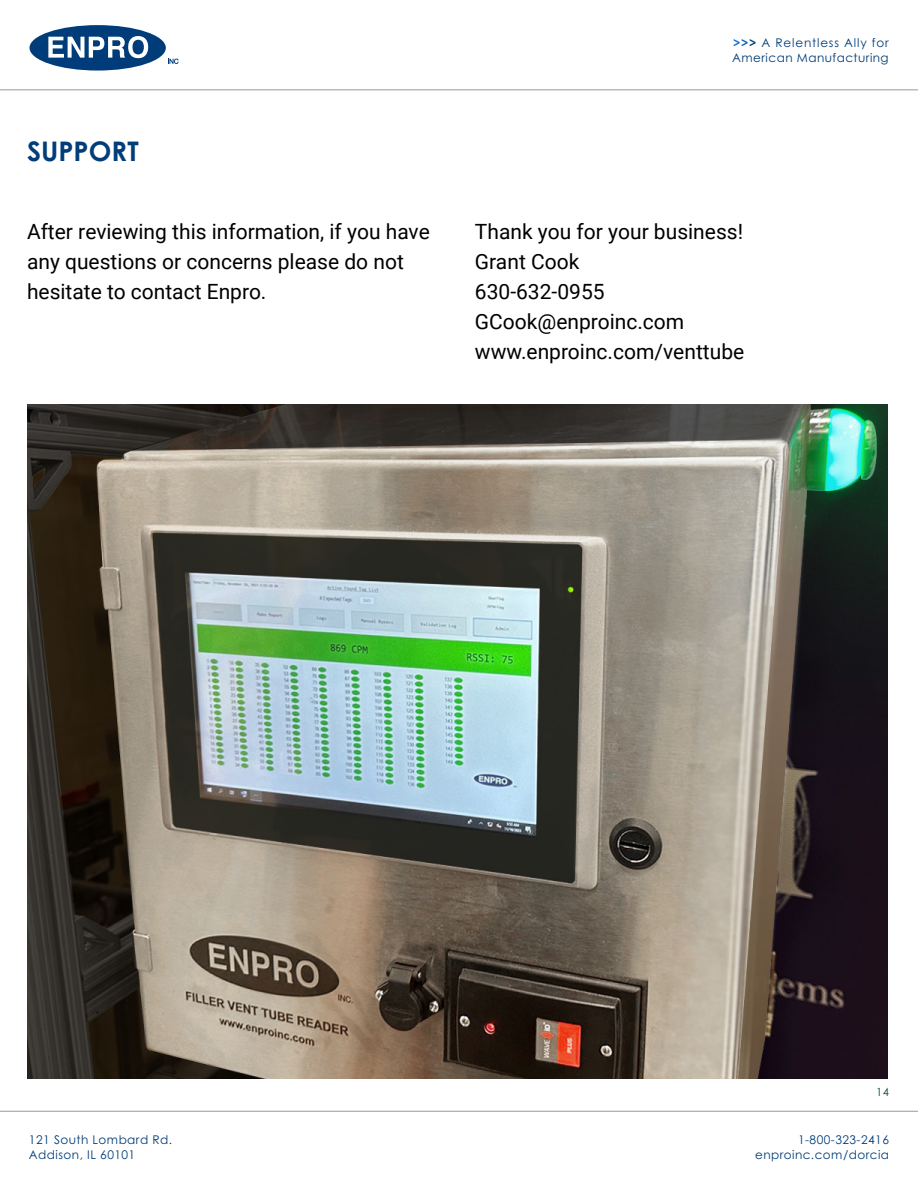
<style>
.page{position:relative;width:918px;height:1188px;background:#fff}
.page>*{position:absolute;margin:0;border:0;box-sizing:border-box;transform-origin:0 0}
.t1{font:700 27px "Century Gothic Pro";color:#003d79}
.t2{font:21px/30px "Roboto";color:#000}
.t3{font:12px/15px "Century Gothic Pro";letter-spacing:.04em;color:#003d79}
.t4{font:11.25px "Century Gothic Pro";color:#184749}
.s1{font-weight:700;color:#016fdb}
.s2{font-weight:700;color:#0161c0}
.s3{font-weight:700}
</style>
<div class="page">
<img style="left:27px;top:404px;width:861px;height:675px">
<hr style="left:0;top:89px;width:918px;height:1px;background:#999">
<hr style="left:0;top:1111px;width:918px;height:1px;background:#999">
<svg style="left:30px;top:25px;width:149px;height:46px"></svg>
<p class="t1" style="left:27px;top:134px;width:113px">SUPPORT</p>
<p class="t3" style="left:732px;top:35px;width:158px"><span class="s1">&gt;</span><span class="s2">&gt;</span><span class="s3">&gt;</span> A Relentless Ally for<br>American Manufacturing</p>
<p class="t2" style="left:27px;top:216px;width:404px">After reviewing this information, if you have any questions or concerns please do not hesitate to contact Enpro.</p>
<p class="t2" style="left:475px;top:216px;width:271px">Thank you for your business!<br>Grant Cook<br>630-632-0955<br>GCook@enproinc.com www.enproinc.com/venttube</p>
<p class="t4" style="left:876px;top:1086px;width:14px">14</p>
<p class="t3" style="left:29px;top:1132px;width:145px">121 South Lombard Rd.<br>Addison, IL 60101</p>
<p class="t3" style="left:755px;top:1132px;width:135px;text-align:right">1-800-323-2416 enproinc.com/dorcia</p>
</div>
